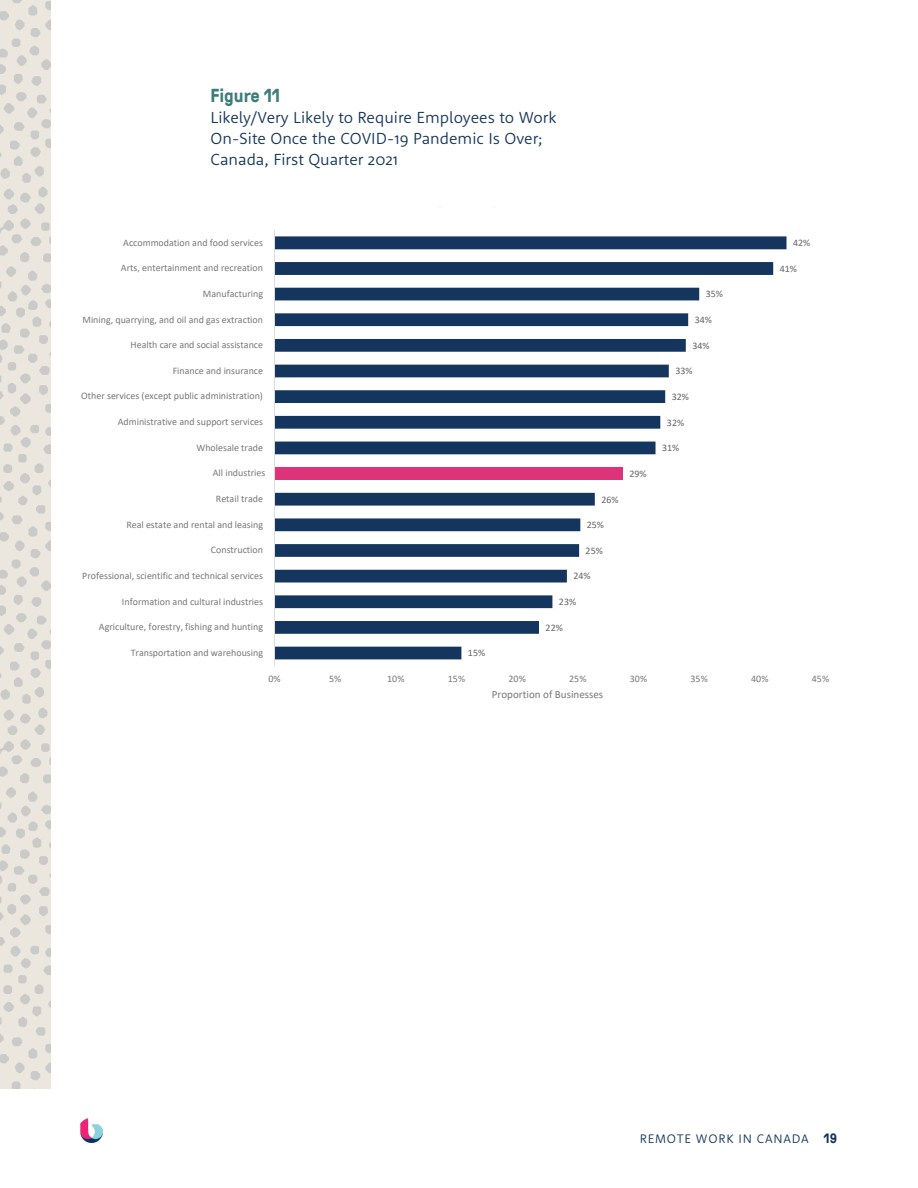
<style>
.page{position:relative;width:918px;height:1188px;background:#fff}
.page>*{position:absolute;margin:0;border:0;box-sizing:border-box;transform-origin:0 0}
.t1{font:700 18.75px "GT Pressura";color:#3c7d78}
.t2{font:300 16.5px/21px "Rooney Sans";color:#14365d}
.t3{font:300 12.75px "Rooney Sans";letter-spacing:.065em;color:#14365d}
.t4{font:11.1px "Calibri";color:#77787b}
.t5{font:9.9px "Calibri";color:#77787b}
.t6{font:9.9px "Calibri";color:#636467}
.s1{font-family:"GT Pressura";font-weight:700;font-size:13.5px}
</style>
<div class="page">
<img style="left:81px;top:1119px;width:22px;height:23px">
<svg style="left:275px;top:236px;width:512px;height:423px"></svg>
<hr style="left:274px;top:230px;width:1px;height:436px;background:#dcddde">
<svg style="left:0;top:0;width:51px;height:1089px;background:#e3dfd9"></svg>
<h1 class="t1" style="left:210px;top:82px;width:71px">Figure 11</h1>
<h2 class="t2" style="left:210px;top:106px;width:347px">Likely/Very Likely to Require Employees to Work<br>On-Site Once the COVID-19 Pandemic Is Over;<br>Canada, First Quarter 2021</h2>
<p class="t5" style="left:123px;top:235px;width:141px">Accommodation and food services</p>
<p class="t5" style="left:121px;top:261px;width:144px">Arts, entertainment and recreation</p>
<p class="t5" style="left:203px;top:287px;width:62px">Manufacturing</p>
<p class="t6" style="left:706px;top:287px;width:19px">35%</p>
<p class="t5" style="left:83px;top:312px;width:182px">Mining, quarrying, and oil and gas extraction</p>
<p class="t6" style="left:695px;top:313px;width:19px">34%</p>
<p class="t5" style="left:131px;top:338px;width:134px">Health care and social assistance</p>
<p class="t6" style="left:692px;top:339px;width:19px">34%</p>
<p class="t5" style="left:173px;top:364px;width:92px">Finance and insurance</p>
<p class="t6" style="left:675px;top:364px;width:19px">33%</p>
<p class="t5" style="left:81px;top:389px;width:183px">Other services (except public administration)</p>
<p class="t6" style="left:672px;top:390px;width:19px">32%</p>
<p class="t5" style="left:118px;top:415px;width:147px">Administrative and support services</p>
<p class="t6" style="left:667px;top:415px;width:19px">32%</p>
<p class="t5" style="left:196px;top:441px;width:68px">Wholesale trade</p>
<p class="t6" style="left:662px;top:441px;width:19px">31%</p>
<p class="t5" style="left:213px;top:466px;width:54px">All industries</p>
<p class="t6" style="left:629px;top:467px;width:19px">29%</p>
<p class="t5" style="left:216px;top:492px;width:49px">Retail trade</p>
<p class="t6" style="left:601px;top:492px;width:19px">26%</p>
<p class="t5" style="left:126px;top:517px;width:138px">Real estate and rental and leasing</p>
<p class="t6" style="left:587px;top:518px;width:19px">25%</p>
<p class="t5" style="left:211px;top:543px;width:54px">Construction</p>
<p class="t6" style="left:586px;top:544px;width:19px">25%</p>
<p class="t5" style="left:82px;top:569px;width:182px">Professional, scientific and technical services</p>
<p class="t6" style="left:574px;top:569px;width:19px">24%</p>
<p class="t5" style="left:122px;top:594px;width:143px">Information and cultural industries</p>
<p class="t6" style="left:559px;top:595px;width:19px">23%</p>
<p class="t5" style="left:99px;top:620px;width:166px">Agriculture, forestry, fishing and hunting</p>
<p class="t6" style="left:546px;top:621px;width:19px">22%</p>
<p class="t5" style="left:131px;top:646px;width:134px">Transportation and warehousing</p>
<p class="t6" style="left:468px;top:646px;width:19px">15%</p>
<p class="t6" style="left:793px;top:236px;width:19px">42%</p>
<p class="t6" style="left:780px;top:262px;width:19px">41%</p>
<p class="t5" style="left:268px;top:671px;width:14px">0%</p>
<p class="t5" style="left:329px;top:671px;width:14px">5%</p>
<p class="t5" style="left:387px;top:671px;width:19px">10%</p>
<p class="t5" style="left:448px;top:671px;width:19px">15%</p>
<p class="t5" style="left:509px;top:671px;width:19px">20%</p>
<p class="t5" style="left:569px;top:671px;width:19px">25%</p>
<p class="t5" style="left:630px;top:671px;width:19px">30%</p>
<p class="t5" style="left:691px;top:671px;width:19px">35%</p>
<p class="t5" style="left:751px;top:671px;width:19px">40%</p>
<p class="t5" style="left:812px;top:671px;width:19px">45%</p>
<p class="t4" style="left:492px;top:687px;width:113px">Proportion of Businesses</p>
<p class="t3" style="left:640px;top:1130px;width:199px">REMOTE WORK IN CANADA <span class="s1">19</span></p>
</div>
